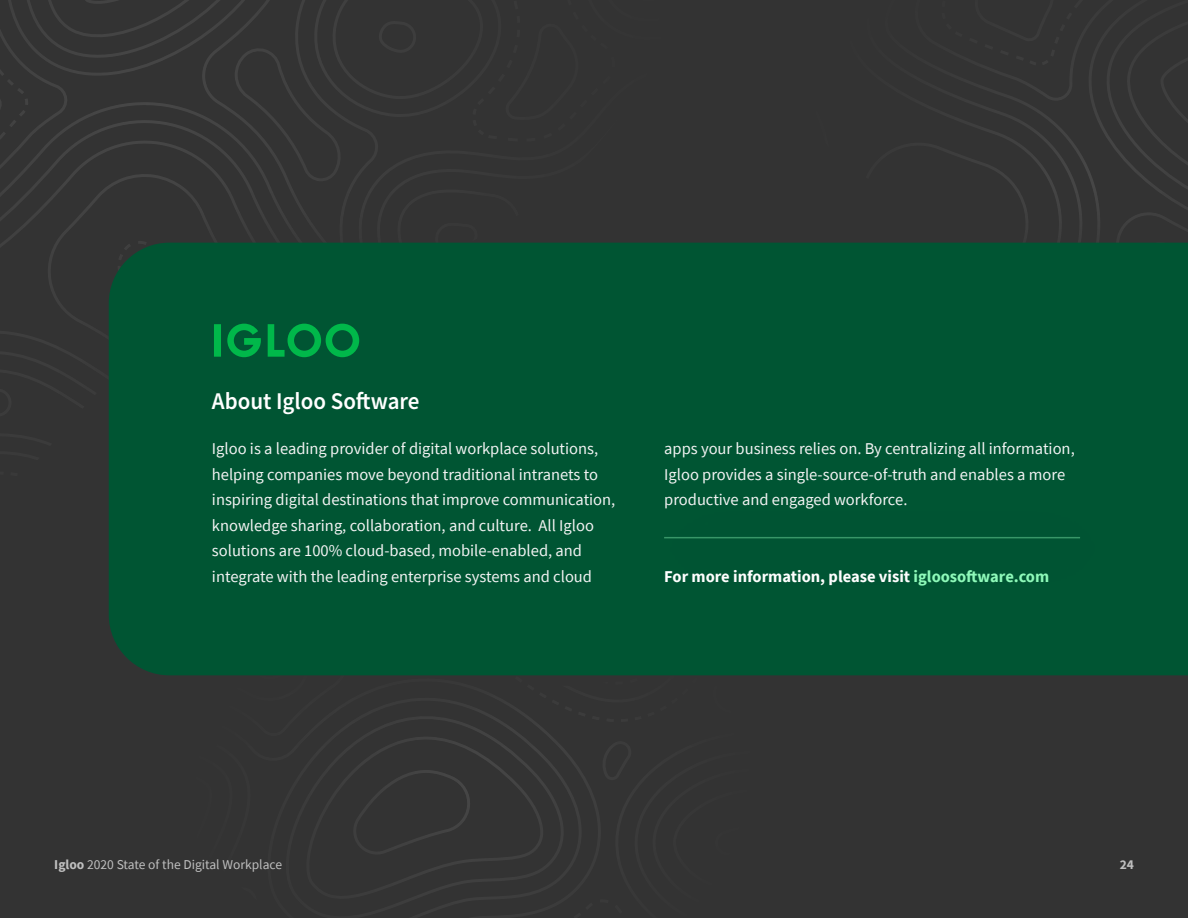
<style>
.page{position:relative;width:1188px;height:918px;background:#333}
.page>*{position:absolute;margin:0;border:0;box-sizing:border-box;transform-origin:0 0}
.t1{font:600 24px "Source Sans Pro";color:#fff;scale:.96 1}
.t2{font:16.5px/25.5px "Source Sans Pro";color:#f3f3f3}
.t3{font:700 16.5px "Source Sans Pro";color:#fff}
.t4{font:13.5px "Source Sans Pro";color:#bfbfbf}
.t5{font:700 13.5px "Source Sans Pro";color:#bfbfbf}
.s1{color:#8ffaba}
.s2{font-weight:700}
</style>
<div class="page">
<svg style="left:0;top:0;width:390px;height:349px"></svg>
<svg style="left:342px;top:746px;width:255px;height:157px"></svg>
<svg style="left:958px;top:54px;width:230px;height:139px"></svg>
<div style="left:59px;top:193px;width:1129px;height:553px;background:#333"></div>
<div style="left:109px;top:243px;width:1079px;height:432px;background:#053"></div>
<div style="left:637px;top:489px;width:492px;height:119px;background:#053"></div>
<hr style="left:664px;top:537px;width:416px;height:1px;background:#8ffaba">
<svg style="left:214px;top:324px;width:7px;height:33px"></svg>
<svg style="left:227px;top:324px;width:34px;height:33px"></svg>
<svg style="left:268px;top:324px;width:91px;height:33px;background:#00823d"></svg>
<h1 class="t1" style="left:212px;top:385px;width:218px">About Igloo Software</h1>
<p class="t2" style="left:212px;top:436px;width:405px">Igloo is a leading provider of digital workplace solutions, helping companies move beyond traditional intranets to inspiring digital destinations that improve communication, knowledge sharing, collaboration, and culture. All Igloo solutions are 100% cloud-based, mobile-enabled, and integrate with the leading enterprise systems and cloud</p>
<p class="t2" style="left:664px;top:436px;width:412px">apps your business relies on. By centralizing all information,<br>Igloo provides a single-source-of-truth and enables a more productive and engaged workforce.</p>
<p class="t3" style="left:664px;top:565px;width:387px">For more information, please visit <span class="s1">igloosoftware.com</span></p>
<p class="t4" style="left:54px;top:856px;width:229px"><span class="s2">Igloo</span> 2020 State of the Digital Workplace</p>
<p class="t5" style="left:1120px;top:856px;width:16px">24</p>
</div>
